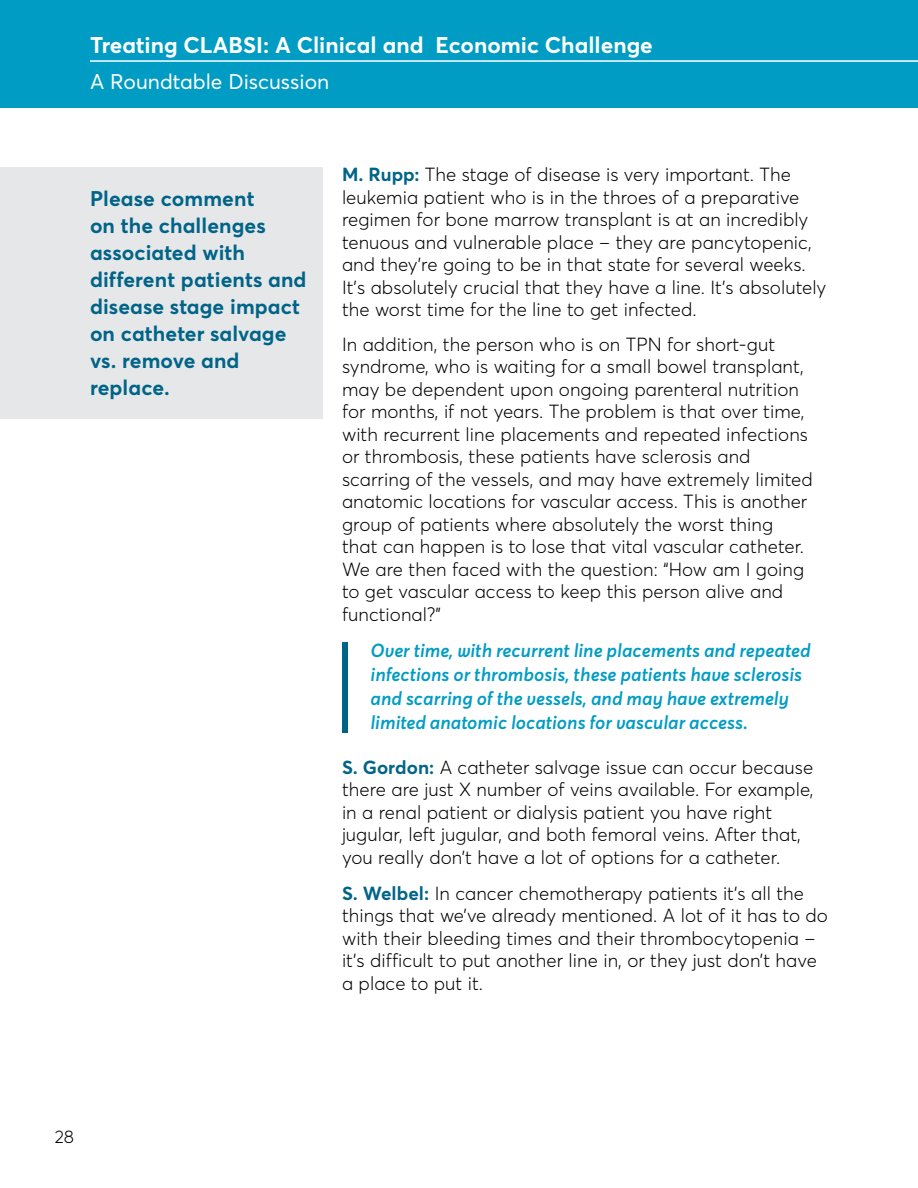
<style>
.page{position:relative;width:918px;height:1188px;background:#fff}
.page>*{position:absolute;margin:0;border:0;box-sizing:border-box;transform-origin:0 0}
.t1{font:700 22.5px "Averta";color:#fff}
.t2{font:700 21px/27px "Averta";letter-spacing:.005em;color:#006488}
.t3{font:21px "Averta";color:#fff}
.t4{font:300 18.75px/22.5px "Averta";letter-spacing:.005em;color:#000}
.t5{font:italic 600 18.75px/24px "Averta";color:#009cc4}
.t6{font:300 18px "Averta";color:#000}
.s1{font-weight:700;color:#006488}
</style>
<div class="page">
<div style="left:0;top:0;width:918px;height:108px;background:#009cc4"></div>
<hr style="left:90px;top:60px;width:828px;height:2px;background:#fff">
<div style="left:342px;top:642px;width:6px;height:91px;background:#006488"></div>
<div style="left:0;top:167px;width:322px;height:252px;background:#e6e7e8"></div>
<p class="t1" style="left:90px;top:31px;width:564px">Treating CLABSI: A Clinical and Economic Challenge</p>
<p class="t3" style="left:90px;top:68px;width:241px">A Roundtable Discussion</p>
<p class="t2" style="left:90px;top:184px;width:218px">Please comment<br>on the challenges associated with different patients and disease stage impact on catheter salvage vs. remove and replace.</p>
<p class="t4" style="left:342px;top:163px;width:486px"><span class="s1">M. Rupp:</span> The stage of disease is very important. The leukemia patient who is in the throes of a preparative regimen for bone marrow transplant is at an incredibly tenuous and vulnerable place – they are pancytopenic, and they’re going to be in that state for several weeks.<br>It’s absolutely crucial that they have a line. It’s absolutely the worst time for the line to get infected.</p>
<p class="t4" style="left:342px;top:333px;width:472px">In addition, the person who is on TPN for short-gut syndrome, who is waiting for a small bowel transplant, may be dependent upon ongoing parenteral nutrition for months, if not years. The problem is that over time, with recurrent line placements and repeated infections or thrombosis, these patients have sclerosis and scarring of the vessels, and may have extremely limited anatomic locations for vascular access. This is another group of patients where absolutely the worst thing that can happen is to lose that vital vascular catheter.<br>We are then faced with the question: “How am I going to get vascular access to keep this person alive and functional?”</p>
<p class="t5" style="left:370px;top:639px;width:442px">Over time, with recurrent line placements and repeated infections or thrombosis, these patients have sclerosis and scarring of the vessels, and may have extremely limited anatomic locations for vascular access.</p>
<p class="t4" style="left:342px;top:756px;width:473px"><span class="s1">S. Gordon:</span> A catheter salvage issue can occur because there are just X number of veins available. For example, in a renal patient or dialysis patient you have right jugular, left jugular, and both femoral veins. After that, you really don’t have a lot of options for a catheter.</p>
<p class="t4" style="left:342px;top:882px;width:488px"><span class="s1">S. Welbel:</span> In cancer chemotherapy patients it’s all the things that we’ve already mentioned. A lot of it has to do with their bleeding times and their thrombocytopenia – it’s difficult to put another line in, or they just don’t have a place to put it.</p>
<p class="t6" style="left:55px;top:1125px;width:21px">28</p>
</div>
